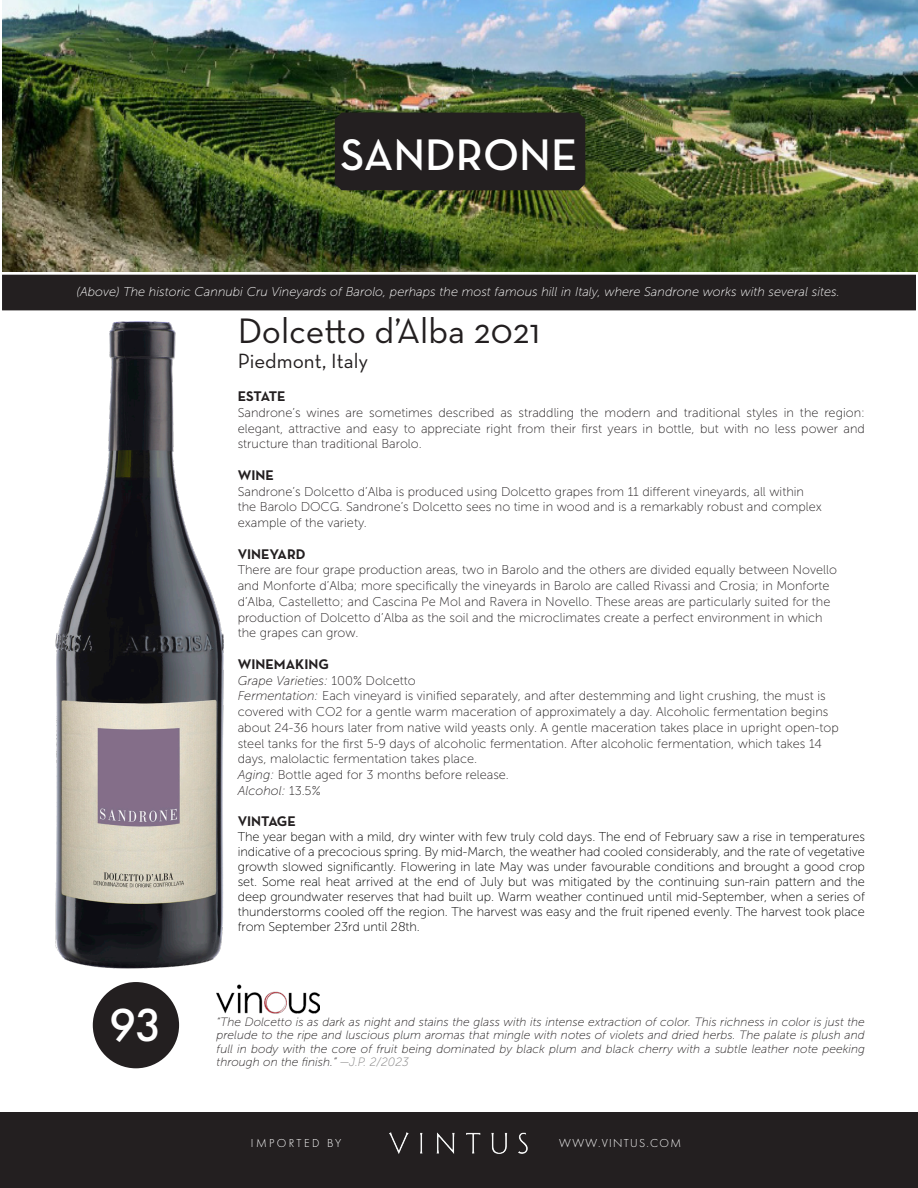
<style>
.page{position:relative;width:918px;height:1188px;background:#fff}
.page>*{position:absolute;margin:0;border:0;box-sizing:border-box;transform-origin:0 0}
.t1{font:500 48px "Futura PT";color:#fff}
.t2{font:600 45px "Neutraface Text";color:#fff}
.t3{font:36px "Neutraface Text";color:#231f20}
.t4{font:21px "Neutraface Text";color:#231f20}
.t5{font:700 14.25px "Neutraface Text";color:#231f20}
.t6{font:12.75px/15.8px "Museo Sans 100";color:#231f20;text-align:justify}
.t7{font:12.75px/15px "Museo Sans 100";letter-spacing:-.005em;color:#000;text-align:justify}
.t8{font:italic 12.75px "Museo Sans 100";color:#fff}
.t9{font:italic 12.75px "Museo Sans 100";color:#231f20}
.t10{font:italic 12px/13.5px "Museo Sans 100";color:#231f20;text-align:justify}
.t11{font:300 12px "Futura PT";letter-spacing:.11em;color:#fff}
.t12{font:300 12px "Futura PT";letter-spacing:.2em;color:#fff}
.s1{font-style:normal}
.s2{font-style:italic}
.s3{color:#7f7e7e}
</style>
<div class="page">
<img style="left:55px;top:321px;width:169px;height:648px">
<div style="left:3px;top:275px;width:912px;height:35px;background:#231f20"></div>
<img style="left:2px;top:0;width:916px;height:271px">
<div style="left:335px;top:113px;width:250px;height:77px;background:#231f20"></div>
<div style="left:0;top:1112px;width:918px;height:76px;background:#231f20"></div>
<img style="left:384px;top:1133px;width:148px;height:24px">
<div style="left:93px;top:982px;width:86px;height:86px;background:#231f20;border-radius:50%"></div>
<img style="left:217px;top:984px;width:103px;height:29px">
<p class="t2" style="left:340px;top:126px;width:239px">SANDRONE</p>
<p class="t8" style="left:77px;top:285px;width:765px">(Above) The historic Cannubi Cru Vineyards of Barolo, perhaps the most famous hill in Italy, where Sandrone works with several sites.</p>
<p class="t3" style="left:238px;top:308px;width:304px">Dolcetto d’Alba 2021</p>
<p class="t4" style="left:238px;top:348px;width:132px">Piedmont, Italy</p>
<p class="t5" style="left:238px;top:387px;width:49px">ESTATE</p>
<p class="t6" style="left:238px;top:405px;width:629px">Sandrone’s wines are sometimes described as straddling the modern and traditional styles in the region: elegant, attractive and easy to appreciate right from their first years in bottle, but with no less power and structure than traditional Barolo.</p>
<p class="t5" style="left:238px;top:466px;width:38px">WINE</p>
<p class="t6" style="left:238px;top:483px;width:568px">Sandrone’s Dolcetto d’Alba is produced using Dolcetto grapes from 11 different vineyards, all within</p>
<p class="t6" style="left:238px;top:499px;width:586px">the Barolo DOCG. Sandrone’s Dolcetto sees no time in wood and is a remarkably robust and complex</p>
<p class="t6" style="left:238px;top:515px;width:131px">example of the variety.</p>
<p class="t5" style="left:238px;top:545px;width:69px">VINEYARD</p>
<p class="t6" style="left:238px;top:562px;width:601px">There are four grape production areas, two in Barolo and the others are divided equally between Novello</p>
<p class="t6" style="left:238px;top:578px;width:593px">and Monforte d’Alba; more specifically the vineyards in Barolo are called Rivassi and Crosia; in Monforte</p>
<p class="t6" style="left:238px;top:594px;width:594px">d’Alba, Castelletto; and Cascina Pe Mol and Ravera in Novello. These areas are particularly suited for the</p>
<p class="t6" style="left:238px;top:609px;width:586px">production of Dolcetto d’Alba as the soil and the microclimates create a perfect environment in which</p>
<p class="t6" style="left:238px;top:625px;width:122px">the grapes can grow.</p>
<p class="t5" style="left:238px;top:655px;width:93px">WINEMAKING</p>
<p class="t9" style="left:238px;top:673px;width:180px">Grape Varieties: <span class="s1">100% Dolcetto</span></p>
<p class="t6" style="left:238px;top:688px;width:589px"><span class="s2">Fermentation:</span> Each vineyard is vinified separately, and after destemming and light crushing, the must is</p>
<p class="t6" style="left:238px;top:704px;width:592px">covered with CO2 for a gentle warm maceration of approximately a day. Alcoholic fermentation begins</p>
<p class="t6" style="left:238px;top:720px;width:602px">about 24-36 hours later from native wild yeasts only. A gentle maceration takes place in upright open-top</p>
<p class="t6" style="left:238px;top:735px;width:586px">steel tanks for the first 5-9 days of alcoholic fermentation. After alcoholic fermentation, which takes 14</p>
<p class="t6" style="left:238px;top:751px;width:241px">days, malolactic fermentation takes place.</p>
<p class="t6" style="left:238px;top:767px;width:273px"><span class="s2">Aging:</span> Bottle aged for 3 months before release.</p>
<p class="t9" style="left:238px;top:784px;width:84px">Alcohol: <span class="s1">13.5%</span></p>
<p class="t5" style="left:238px;top:812px;width:60px">VINTAGE</p>
<p class="t7" style="left:238px;top:830px;width:629px">The year began with a mild, dry winter with few truly cold days. The end of February saw a rise in temperatures indicative of a precocious spring. By mid-March, the weather had cooled considerably, and the rate of vegetative growth slowed significantly. Flowering in late May was under favourable conditions and brought a good crop set. Some real heat arrived at the end of July but was mitigated by the continuing sun-rain pattern and the deep groundwater reserves that had built up. Warm weather continued until mid-September, when a series of thunderstorms cooled off the region. The harvest was easy and the fruit ripened evenly. The harvest took place from September 23rd until 28th.</p>
<p class="t1" style="left:109px;top:996px;width:54px">93</p>
<p class="t10" style="left:217px;top:1015px;width:650px">“The Dolcetto is as dark as night and stains the glass with its intense extraction of color. This richness in color is just the prelude to the ripe and luscious plum aromas that mingle with notes of violets and dried herbs. The palate is plush and full in body with the core of fruit being dominated by black plum and black cherry with a subtle leather note peeking through on the finish.” <span class="s3">—J.P. 2/2023</span></p>
<p class="t12" style="left:251px;top:1137px;width:92px">IMPORTED BY</p>
<p class="t11" style="left:559px;top:1137px;width:123px">WWW.VINTUS.COM</p>
</div>
